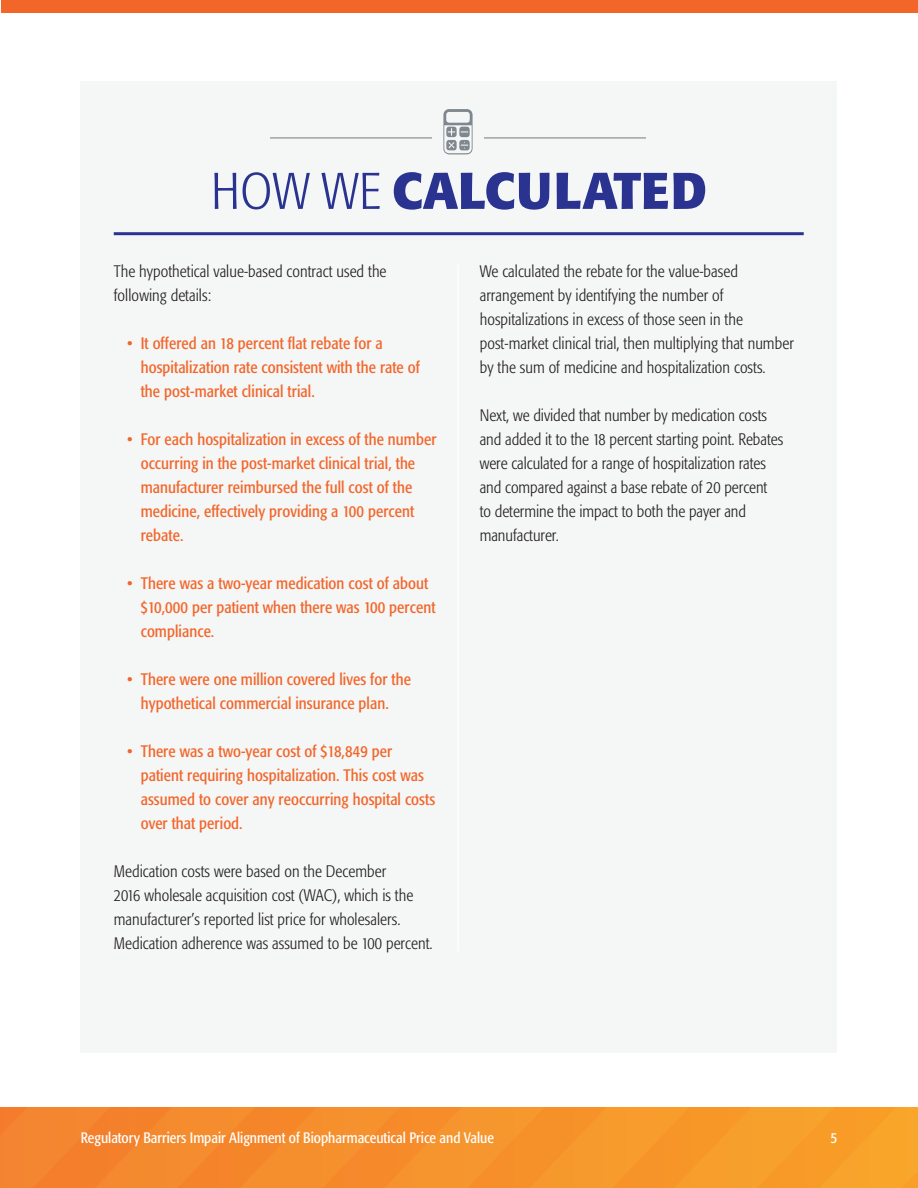
<style>
.page{position:relative;width:918px;height:1188px;background:#fff}
.page>*{position:absolute;margin:0;border:0;box-sizing:border-box;transform-origin:0 0}
.t1{font:700 51px "Formata";color:#2a3490}
.t2{font:300 condensed 16.5px/24px "Formata";letter-spacing:.005em;color:#231f20}
.t3{font:condensed 16.5px/24px "Formata";letter-spacing:.005em;color:#f2662a}
.t4{font:condensed 15px "Formata";color:#fff}
.s1{font-weight:300;font-stretch:condensed}
</style>
<div class="page">
<svg style="left:0;top:1107px;width:918px;height:81px;background:#f5912b"></svg>
<div style="left:1px;top:0;width:917px;height:14px;background:#f2662a"></div>
<div style="left:80px;top:82px;width:757px;height:971px;background:#f5f6f6"></div>
<hr style="left:270px;top:137px;width:162px;height:1px;background:#7e888e">
<hr style="left:484px;top:137px;width:162px;height:1px;background:#7e888e">
<svg style="left:443px;top:109px;width:30px;height:45px"></svg>
<hr style="left:114px;top:232px;width:690px;height:3px;background:#2a3490">
<hr style="left:457px;top:265px;width:2px;height:686px;background:#fff">
<h1 class="t1" style="left:211px;top:159px;width:497px"><span class="s1">HOW WE</span> CALCULATED</h1>
<p class="t2" style="left:114px;top:259px;width:274px">The hypothetical value-based contract used the following details:</p>
<p class="t3" style="left:141px;top:331px;width:281px;text-indent:-13px">• It offered an 18 percent flat rebate for a hospitalization rate consistent with the rate of the post-market clinical trial.</p>
<p class="t3" style="left:141px;top:427px;width:297px;text-indent:-13px">• For each hospitalization in excess of the number occurring in the post-market clinical trial, the manufacturer reimbursed the full cost of the medicine, effectively providing a 100 percent rebate.</p>
<p class="t3" style="left:141px;top:571px;width:296px;text-indent:-13px">• There was a two-year medication cost of about $10,000 per patient when there was 100 percent compliance.</p>
<p class="t3" style="left:127px;top:667px;width:285px;text-align:center">• There were one million covered lives for the hypothetical commercial insurance plan.</p>
<p class="t3" style="left:141px;top:739px;width:296px;text-indent:-13px">• There was a two-year cost of $18,849 per patient requiring hospitalization. This cost was assumed to cover any reoccurring hospital costs over that period.</p>
<p class="t2" style="left:114px;top:859px;width:320px">Medication costs were based on the December<br>2016 wholesale acquisition cost (WAC), which is the manufacturer’s reported list price for wholesalers.<br>Medication adherence was assumed to be 100 percent.</p>
<p class="t2" style="left:480px;top:259px;width:316px">We calculated the rebate for the value-based arrangement by identifying the number of hospitalizations in excess of those seen in the post-market clinical trial, then multiplying that number by the sum of medicine and hospitalization costs.</p>
<p class="t2" style="left:480px;top:403px;width:305px">Next, we divided that number by medication costs and added it to the 18 percent starting point. Rebates were calculated for a range of hospitalization rates and compared against a base rebate of 20 percent<br>to determine the impact to both the payer and manufacturer.</p>
<p class="t4" style="left:81px;top:1129px;width:415px">Regulatory Barriers Impair Alignment of Biopharmaceutical Price and Value</p>
<p class="t4" style="left:830px;top:1129px;width:8px">5</p>
</div>
